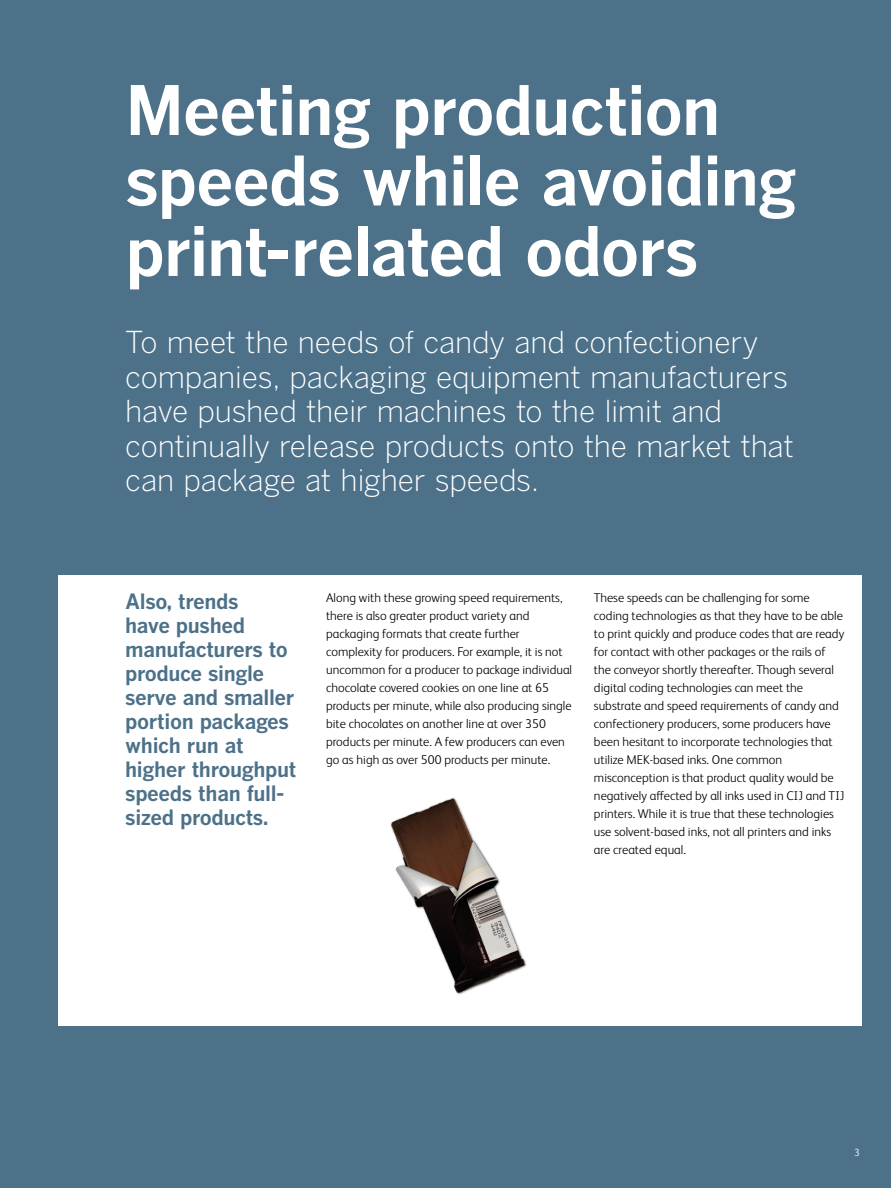
<style>
.page{position:relative;width:891px;height:1188px;background:#4c7189}
.page>*{position:absolute;margin:0;border:0;box-sizing:border-box;transform-origin:0 0}
.t1{font:700 67.5px/70.5px "Benton Gothic";letter-spacing:-.025em;color:#fff}
.t2{font:300 30px/34.5px "Benton Gothic";letter-spacing:-.01em;color:#fff}
.t3{font:700 21px/24px "Benton Gothic";letter-spacing:-.02em;color:#4c7189}
.t4{font:300 12.75px/18px "FS Albert Pro";color:#000}
.t5{font:300 10.5px "FS Albert Pro";color:#fff}
</style>
<div class="page">
<div style="left:58px;top:576px;width:804px;height:450px;background:#fff"></div>
<img style="left:391px;top:797px;width:136px;height:198px">
<h1 class="t1" style="left:125px;top:77px;width:673px">Meeting production speeds while avoiding print-related odors</h1>
<h2 class="t2" style="left:125px;top:325px;width:670px">To meet the needs of candy and confectionery companies, packaging equipment manufacturers have pushed their machines to the limit and continually release products onto the market that can package at higher speeds.</h2>
<h3 class="t3" style="left:125px;top:590px;width:173px">Also, trends<br>have pushed manufacturers to produce single serve and smaller portion packages which run at higher throughput speeds than full&shy;sized products.</h3>
<p class="t4" style="left:326px;top:588px;width:248px">Along with these growing speed requirements, there is also greater product variety and packaging formats that create further complexity for producers. For example, it is not uncommon for a producer to package individual chocolate covered cookies on one line at 65 products per minute, while also producing single bite chocolates on another line at over 350 products per minute. A few producers can even go as high as over 500 products per minute.</p>
<p class="t4" style="left:594px;top:588px;width:252px">These speeds can be challenging for some coding technologies as that they have to be able to print quickly and produce codes that are ready for contact with other packages or the rails of the conveyor shortly thereafter. Though several digital coding technologies can meet the substrate and speed requirements of candy and confectionery producers, some producers have been hesitant to incorporate technologies that utilize MEK-based inks. One common misconception is that product quality would be negatively affected by all inks used in CIJ and TIJ printers. While it is true that these technologies use solvent-based inks, not all printers and inks are created equal.</p>
<p class="t5" style="left:854px;top:1145px;width:7px">3</p>
</div>
